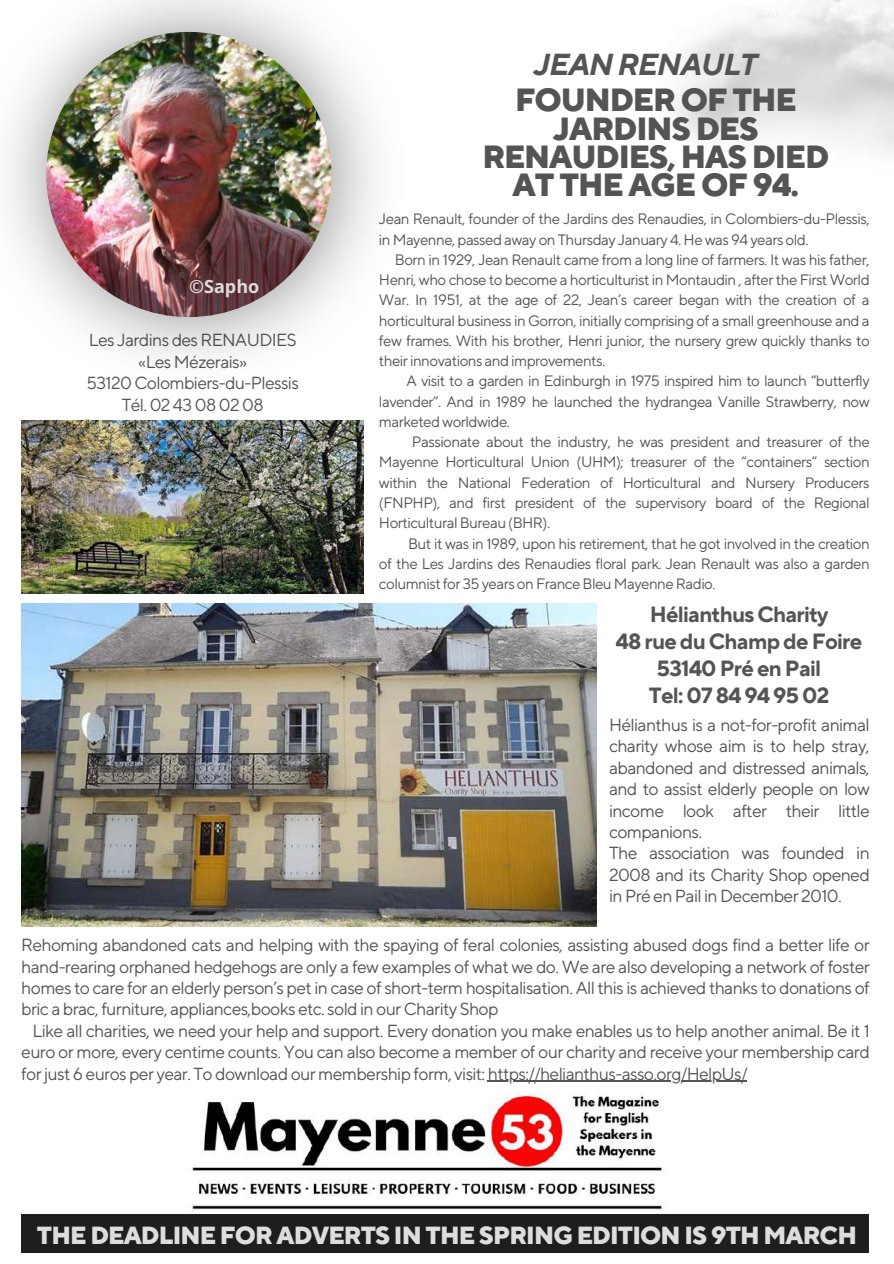
<style>
.page{position:relative;width:894px;height:1264px;background:#fff}
.page>*{position:absolute;margin:0;border:0;box-sizing:border-box;transform-origin:0 0}
.t1{font:800 31.95px/28.2px "TT Norms Pro";letter-spacing:-.035em;color:#545454;text-align:center}
.t2{font:italic 700 30.15px "TT Norms Pro";letter-spacing:-.035em;color:#545454}
.t3{font:800 24.6px "TT Norms Pro";letter-spacing:-.035em;color:#ddd}
.t4{font:700 21.9px/27px "TT Norms Pro";letter-spacing:-.035em;color:#545454;text-align:center}
.t5{font:700 18px "Open Sans";color:#ddd}
.t6{font:17.4px/21.3px "TT Norms Pro";letter-spacing:-.035em;color:#545454;text-align:justify}
.t7{font:15px/20.2px "TT Norms Pro";letter-spacing:-.035em;color:#545454;text-align:justify}
</style>
<div class="page">
<img style="left:8px;top:0;width:367px;height:358px">
<img style="left:46px;top:32px;width:285px;height:285px;border-radius:50%">
<img style="left:21px;top:603px;width:575px;height:323px">
<img style="left:21px;top:420px;width:342px;height:174px">
<img style="left:189px;top:1092px;width:474px;height:118px">
<div style="left:21px;top:1213px;width:847px;height:39px;background:#1e1e1c"></div>
<hr style="left:487px;top:1080px;width:259px;height:1px;background:#545454">
<p class="t5" style="left:189px;top:273px;width:72px">©Sapho</p>
<p class="t6" style="left:86px;top:330px;width:214px;text-align:center">Les Jardins des RENAUDIES «Les Mézerais»<br>53120 Colombiers-du-Plessis<br>Tél. 02 43 08 02 08</p>
<h2 class="t2" style="left:532px;top:46px;width:225px">JEAN RENAULT</h2>
<h1 class="t1" style="left:482px;top:87px;width:348px">FOUNDER OF THE<br>JARDINS DES<br>RENAUDIES, HAS DIED<br>AT THE AGE OF 94.</h1>
<p class="t7" style="left:379px;top:209px;width:492px">Jean Renault, founder of the Jardins des Renaudies, in Colombiers-du-Plessis, in Mayenne, passed away on Thursday January 4. He was 94 years old.</p>
<p class="t7" style="left:379px;top:250px;width:492px;text-indent:16px">Born in 1929, Jean Renault came from a long line of farmers. It was his father, Henri, who chose to become a horticulturist in Montaudin , after the First World War. In 1951, at the age of 22, Jean’s career began with the creation of a horticultural business in Gorron, initially comprising of a small greenhouse and a few frames. With his brother, Henri junior, the nursery grew quickly thanks to their innovations and improvements.</p>
<p class="t7" style="left:379px;top:371px;width:492px;text-indent:28px">A visit to a garden in Edinburgh in 1975 inspired him to launch “butterfly lavender”. And in 1989 he launched the hydrangea Vanille Strawberry, now marketed worldwide.</p>
<p class="t7" style="left:379px;top:432px;width:492px;text-indent:33px">Passionate about the industry, he was president and treasurer of the Mayenne Horticultural Union (UHM); treasurer of the “containers” section within the National Federation of Horticultural and Nursery Producers (FNPHP), and first president of the supervisory board of the Regional Horticultural Bureau (BHR).</p>
<p class="t7" style="left:379px;top:533px;width:492px;text-indent:29px">But it was in 1989, upon his retirement, that he got involved in the creation of the Les Jardins des Renaudies floral park. Jean Renault was also a garden columnist for 35 years on France Bleu Mayenne Radio.</p>
<h3 class="t4" style="left:615px;top:601px;width:248px">Hélianthus Charity<br>48 rue du Champ de Foire<br>53140 Pré en Pail<br>Tel: 07 84 94 95 02</h3>
<p class="t6" style="left:609px;top:715px;width:262px;text-align:left">Hélianthus is a not-for-profit animal charity whose aim is to help stray, abandoned and distressed animals, and to assist elderly people on low income look after their little companions.<br>The association was founded in<br>2008 and its Charity Shop opened in Pré en Pail in December 2010.</p>
<p class="t6" style="left:21px;top:935px;width:849px">Rehoming abandoned cats and helping with the spaying of feral colonies, assisting abused dogs find a better life or hand-rearing orphaned hedgehogs are only a few examples of what we do. We are also developing a network of foster homes to care for an elderly person’s pet in case of short-term hospitalisation. All this is achieved thanks to donations of bric a brac, furniture, appliances,books etc. sold in our Charity Shop</p>
<p class="t6" style="left:21px;top:1020px;width:849px;text-indent:11px">Like all charities, we need your help and support. Every donation you make enables us to help another animal. Be it 1 euro or more, every centime counts. You can also become a member of our charity and receive your membership card for just 6 euros per year. To download our membership form, visit: https://helianthus-asso.org/HelpUs/</p>
<h3 class="t3" style="left:37px;top:1220px;width:821px">THE DEADLINE FOR ADVERTS IN THE SPRING EDITION IS 9TH MARCH</h3>
</div>
